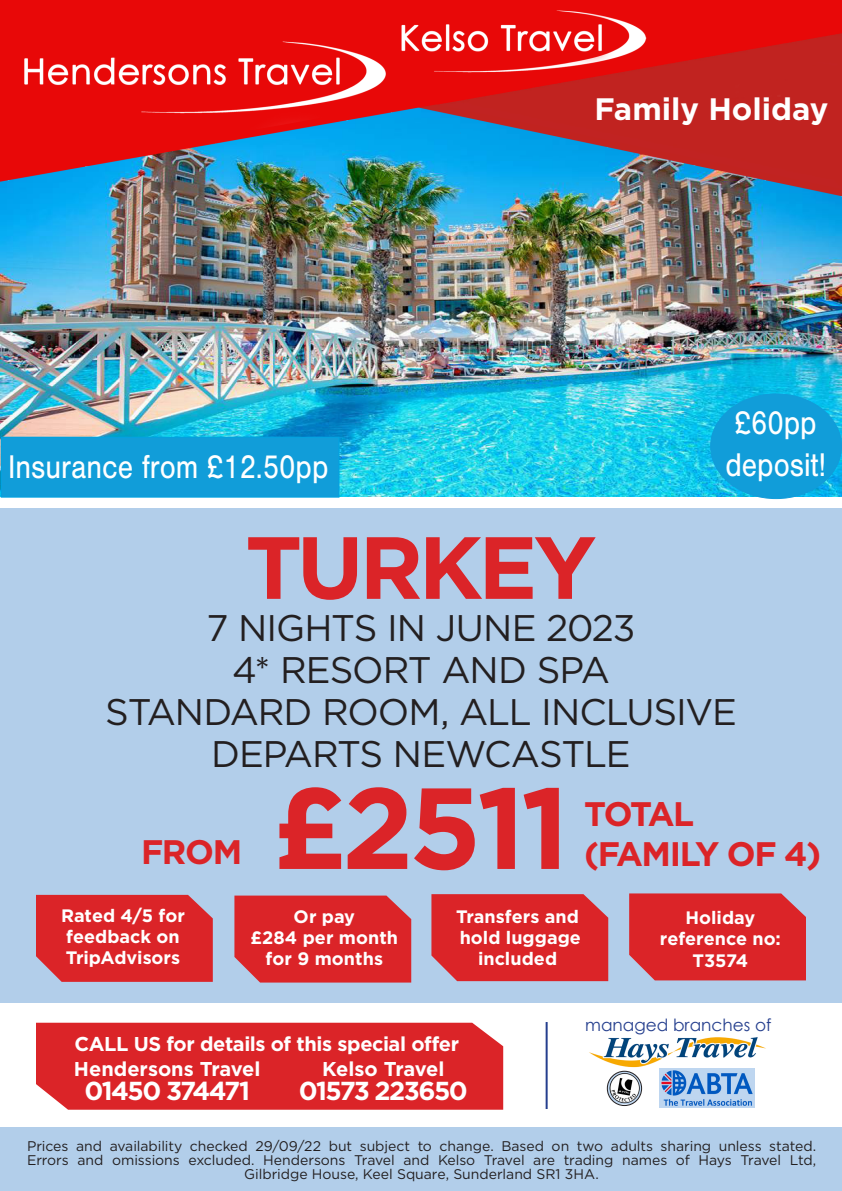
<style>
.page{position:relative;width:842px;height:1191px;background:#fff}
.page>*{position:absolute;margin:0;border:0;box-sizing:border-box;transform-origin:0 0}
.t1{font:700 115px "Gotham";color:#db2428}
.t2{font:700 88px "Gotham";letter-spacing:-.05em;color:#db2428}
.t3{font:37px/42px "Gotham HTF";letter-spacing:-.03em;color:#231f20;text-align:center}
.t4{font:34px "Nimbus San";color:#fff;scale:.86 1}
.t5{font:700 34px/40px "Gotham";letter-spacing:-.04em;color:#db2428}
.t6{font:700 31px "Gotham";color:#fff}
.t7{font:700 26px "Gotham";letter-spacing:-.06em;color:#fff}
.t8{font:700 20px/25.8px "Gotham";letter-spacing:-.02em;color:#fff}
.t9{font:700 18px/21.2px "Gotham";color:#fff;text-align:center}
.t10{font:16.9px "Century Gothic";color:#253f8e}
.t11{font:14px/14px "Gotham HTF";letter-spacing:-.005em;color:#231f20;text-align:center}
</style>
<div class="page">
<div style="left:0;top:1127px;width:842px;height:64px;background:#b2ceea"></div>
<hr style="left:546px;top:1022px;width:2px;height:87px;background:#253f8e">
<img style="left:659px;top:1068px;width:96px;height:39px">
<img style="left:607px;top:1071px;width:35px;height:33px">
<div style="left:607px;top:1071px;width:35px;height:34px;border:1px solid #231f20;border-radius:50%"></div>
<div style="left:0;top:508px;width:842px;height:494px;background:#b2ceea"></div>
<img style="left:589px;top:1037px;width:177px;height:30px">
<div style="left:36px;top:1022px;width:467px;height:87px;background:#db2428"></div>
<div style="left:36px;top:895px;width:177px;height:86px;background:#db2428"></div>
<div style="left:234px;top:895px;width:177px;height:87px;background:#db2428"></div>
<div style="left:431px;top:894px;width:177px;height:87px;background:#db2428"></div>
<div style="left:629px;top:893px;width:177px;height:87px;background:#db2428"></div>
<img style="left:0;top:276px;width:842px;height:220px">
<div style="left:711px;top:394px;width:130px;height:104px;background:#119dd9;border-radius:50%"></div>
<div style="left:1px;top:437px;width:338px;height:60px;background:#119dd9"></div>
<div style="left:1px;top:437px;width:338px;height:60px;border:1px solid #00a3e1"></div>
<img style="left:0;top:0;width:842px;height:276px">
<h3 class="t6" style="left:594px;top:91px;width:236px">Family Holiday</h3>
<h3 class="t6" style="left:655px;top:91px;width:177px">Winter Sun</h3>
<h3 class="t4" style="left:735px;top:404px;width:97px">£60pp</h3>
<h3 class="t4" style="left:8px;top:448px;width:374px">Insurance from £12.50pp</h3>
<h3 class="t4" style="left:725px;top:446px;width:119px">deposit!</h3>
<h2 class="t2" style="left:245px;top:517px;width:353px">TURKEY</h2>
<h3 class="t3" style="left:105px;top:606px;width:633px">7 NIGHTS IN JUNE 2023<br>4* RESORT AND SPA<br>STANDARD ROOM, ALL INCLUSIVE<br>DEPARTS NEWCASTLE</h3>
<h1 class="t1" style="left:273px;top:761px;width:298px">£2511</h1>
<p class="t9" style="left:61px;top:904px;width:125px;text-align:left">Rated 4/5 for feedback on<br>TripAdvisors</p>
<p class="t9" style="left:250px;top:905px;width:149px">Or pay<br>£284 per month for 9 months</p>
<p class="t9" style="left:456px;top:905px;width:126px">Transfers and hold luggage included</p>
<p class="t9" style="left:660px;top:906px;width:122px">Holiday reference no:<br>T3574</p>
<h3 class="t5" style="left:584px;top:793px;width:239px">TOTAL (FAMILY OF 4)</h3>
<h3 class="t5" style="left:141px;top:831px;width:103px">FROM</h3>
<h3 class="t8" style="left:74px;top:1030px;width:387px">CALL US for details of this special offer<br>Hendersons Travel</h3>
<h3 class="t7" style="left:84px;top:1076px;width:167px">01450 374471</h3>
<h3 class="t8" style="left:322px;top:1055px;width:124px">Kelso Travel</h3>
<h3 class="t7" style="left:299px;top:1076px;width:170px">01573 223650</h3>
<p class="t10" style="left:585px;top:1013px;width:188px">managed branches of</p>
<p class="t11" style="left:27px;top:1138px;width:790px">Prices and availability checked 29/09/22 but subject to change. Based on two adults sharing unless stated.<br>Errors and omissions excluded. Hendersons Travel and Kelso Travel are trading names of Hays Travel Ltd,<br>Gilbridge House, Keel Square, Sunderland SR1 3HA.</p>
</div>
